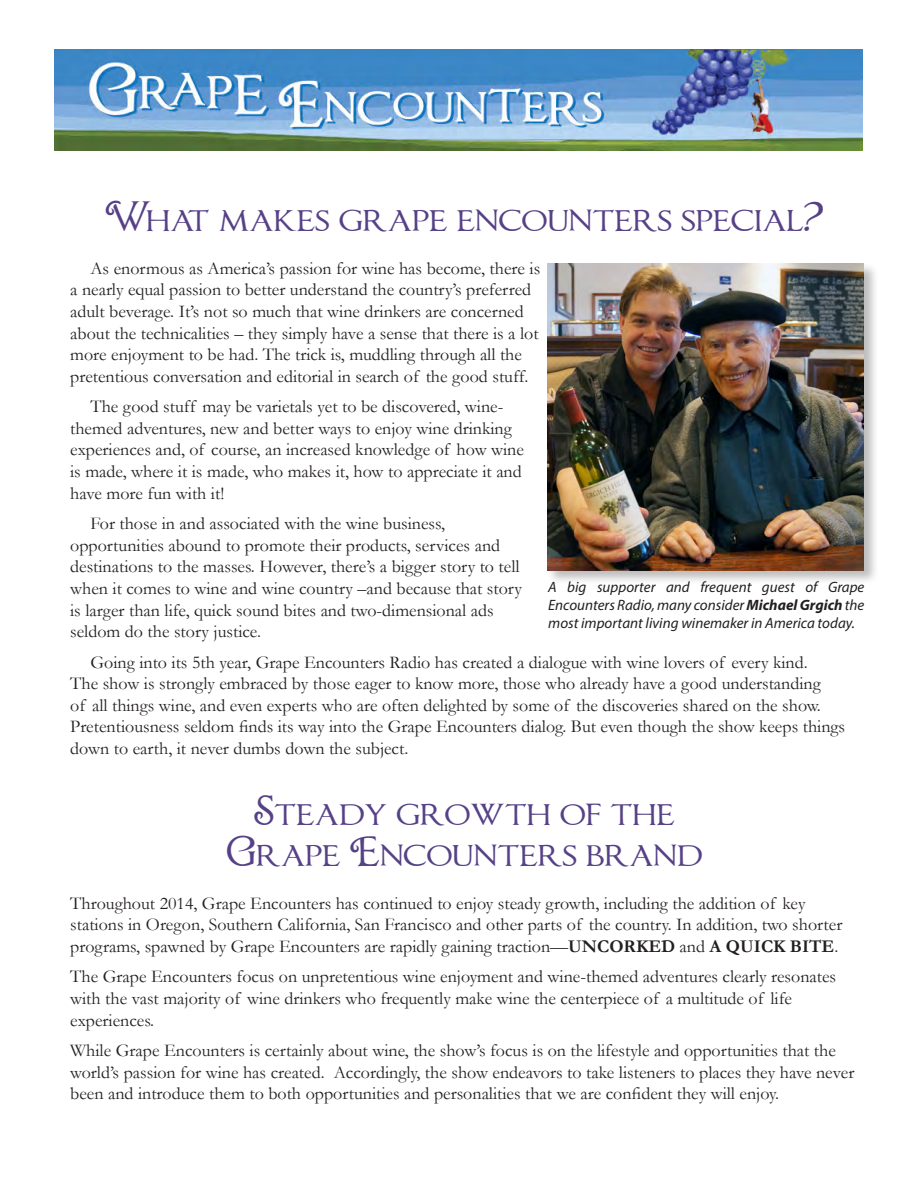
<style>
.page{position:relative;width:918px;height:1188px;background:#fff}
.page>*{position:absolute;margin:0;border:0;box-sizing:border-box;transform-origin:0 0}
.t1{font:36px/40.5px "Chocolate Box";color:#564187;text-align:center}
.Body_Copy{font:18px/21.6px "Garamond";color:#231f20}
.t2{font:italic 15px/18px "Myriad Pro";color:#231f20;text-align:justify}
.s1{font-weight:700}
</style>
<div class="page">
<img style="left:54px;top:50px;width:809px;height:100px">
<div style="left:546px;top:262px;width:333px;height:323px;background:#231f20;opacity:.3"></div>
<img style="left:547px;top:264px;width:317px;height:306px">
<p class="t1" style="left:105px;top:199px;width:720px">What makes grape encounters special?</p>
<p class="Body_Copy" style="left:70px;top:257px;width:472px;text-indent:20px">As enormous as America’s passion for wine has become, there is a nearly equal passion to better understand the country’s preferred adult beverage. It’s not so much that wine drinkers are concerned about the technicalities – they simply have a sense that there is a lot more enjoyment to be had. The trick is, muddling through all the pretentious conversation and editorial in search of the good stuff.</p>
<p class="Body_Copy" style="left:70px;top:396px;width:455px;text-indent:20px">The good stuff may be varietals yet to be discovered, wine&shy;themed adventures, new and better ways to enjoy wine drinking experiences and, of course, an increased knowledge of how wine is made, where it is made, who makes it, how to appreciate it and have more fun with it!</p>
<p class="Body_Copy" style="left:70px;top:512px;width:453px;text-indent:20px">For those in and associated with the wine business, opportunities abound to promote their products, services and destinations to the masses. However, there’s a bigger story to tell when it comes to wine and wine country –and because that story is larger than life, quick sound bites and two-dimensional ads seldom do the story justice.</p>
<p class="Body_Copy" style="left:70px;top:651px;width:777px;text-indent:20px">Going into its 5th year, Grape Encounters Radio has created a dialogue with wine lovers of every kind.<br>The show is strongly embraced by those eager to know more, those who already have a good understanding<br>of all things wine, and even experts who are often delighted by some of the discoveries shared on the show.<br>Pretentiousness seldom finds its way into the Grape Encounters dialog. But even though the show keeps things down to earth, it never dumbs down the subject.</p>
<p class="t1" style="left:226px;top:794px;width:477px">Steady growth of the<br>Grape Encounters brand</p>
<p class="Body_Copy" style="left:70px;top:892px;width:774px">Throughout 2014, Grape Encounters has continued to enjoy steady growth, including the addition of key stations in Oregon, Southern California, San Francisco and other parts of the country. In addition, two shorter programs, spawned by Grape Encounters are rapidly gaining traction—<span class="s1">UNCORKED</span> and <span class="s1">A QUICK BITE</span>.</p>
<p class="Body_Copy" style="left:70px;top:966px;width:768px">The Grape Encounters focus on unpretentious wine enjoyment and wine-themed adventures clearly resonates with the vast majority of wine drinkers who frequently make wine the centerpiece of a multitude of life experiences.</p>
<p class="Body_Copy" style="left:70px;top:1040px;width:786px">While Grape Encounters is certainly about wine, the show’s focus is on the lifestyle and opportunities that the world’s passion for wine has created. Accordingly, the show endeavors to take listeners to places they have never been and introduce them to both opportunities and personalities that we are confident they will enjoy.</p>
<p class="t2" style="left:548px;top:578px;width:318px">A big supporter and frequent guest of Grape Encounters Radio, many consider <span class="s1">Michael Grgich</span> the most important living winemaker in America today.</p>
</div>
